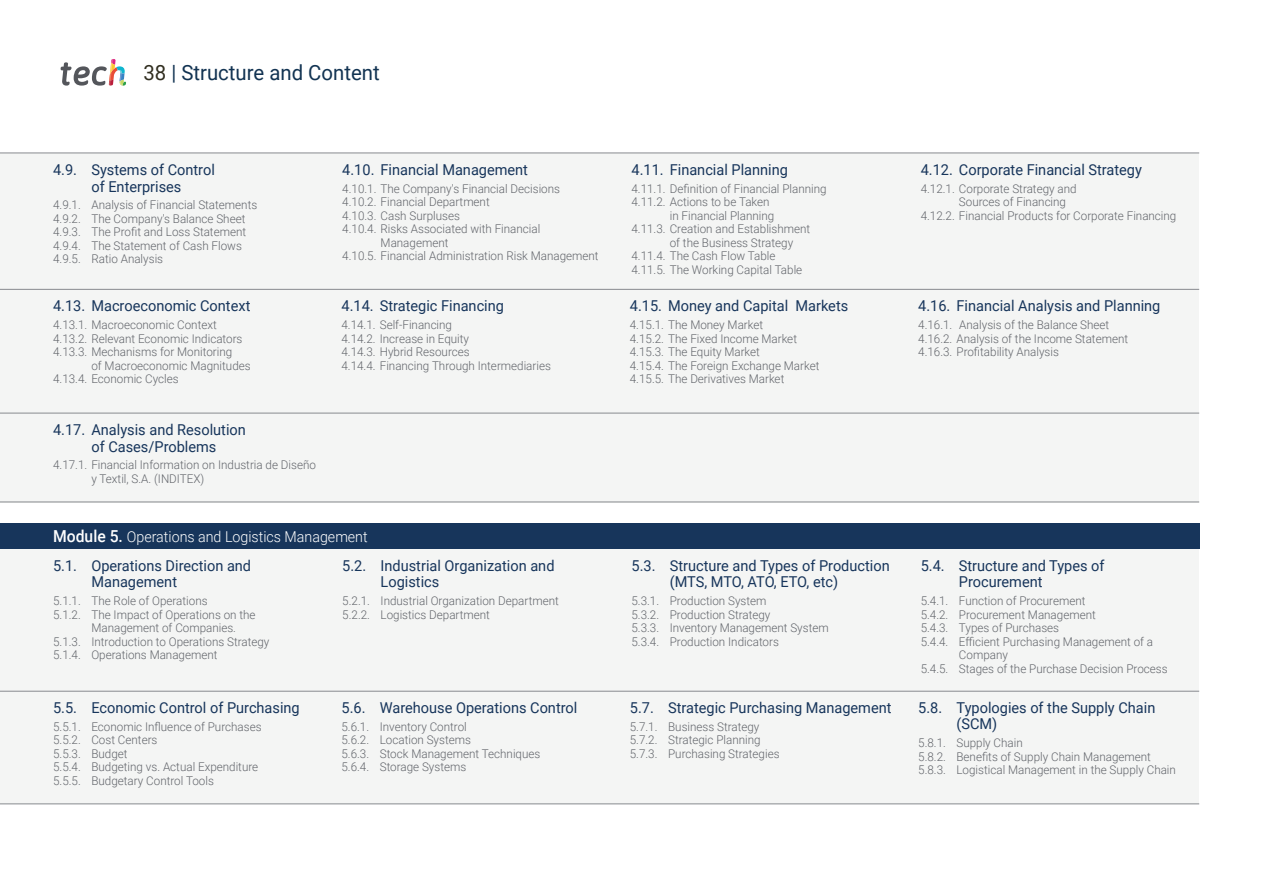
<style>
.page{position:relative;width:1263px;height:893px;background:#fff}
.page>*{position:absolute;margin:0;border:0;box-sizing:border-box;transform-origin:0 0}
.t1{font:21px "Roboto";color:#123352}
.t2{font:15px/16.5px "Roboto";color:#17355b}
.t3{font:300 15px "Roboto";color:#fff;scale:.95 1}
.t4{font:300 12px/13.5px "Roboto";color:#61646a}
.s1{color:#312e20}
.s2{font-weight:500;font-size:16.5px}
</style>
<div class="page">
<div style="left:0;top:153px;width:1199px;height:349px;background:#f4f5f4"></div>
<hr style="left:0;top:289px;width:1199px;height:1px;background:#878a8e">
<hr style="left:0;top:153px;width:1199px;height:1px;background:#878a8e">
<hr style="left:0;top:502px;width:1199px;height:1px;background:#878a8e">
<hr style="left:0;top:413px;width:1199px;height:1px;background:#878a8e">
<div style="left:0;top:549px;width:1199px;height:255px;background:#f4f5f4"></div>
<div style="left:0;top:523px;width:1199px;height:26px;background:#17355b"></div>
<hr style="left:0;top:691px;width:1199px;height:1px;background:#878a8e">
<hr style="left:0;top:804px;width:1199px;height:1px;background:#878a8e">
<svg style="left:61px;top:59px;width:65px;height:27px"></svg>
<h1 class="t1" style="left:144px;top:57px;width:238px"><span class="s1">38</span> | Structure and Content</h1>
<p class="t2" style="left:53px;top:161px;width:163px;text-align:center">4.9. Systems of Control of Enterprises</p>
<p class="t4" style="left:53px;top:198px;width:206px">4.9.1. Analysis of Financial Statements 4.9.2. The Company's Balance Sheet 4.9.3. The Profit and Loss Statement 4.9.4. The Statement of Cash Flows 4.9.5. Ratio Analysis</p>
<p class="t2" style="left:53px;top:297px;width:199px">4.13. Macroeconomic Context</p>
<p class="t4" style="left:53px;top:318px;width:165px">4.13.1. Macroeconomic Context</p>
<p class="t4" style="left:53px;top:331px;width:191px">4.13.2. Relevant Economic Indicators</p>
<p class="t4" style="left:53px;top:345px;width:181px">4.13.3. Mechanisms for Monitoring</p>
<p class="t4" style="left:91px;top:358px;width:161px">of Macroeconomic Magnitudes</p>
<p class="t4" style="left:53px;top:372px;width:127px">4.13.4. Economic Cycles</p>
<p class="t2" style="left:53px;top:421px;width:194px;text-align:center">4.17. Analysis and Resolution of Cases/Problems</p>
<p class="t4" style="left:91px;top:458px;width:226px;text-indent:-38px">4.17.1. Financial Information on Industria de Diseño y Textil, S.A. (INDITEX)</p>
<p class="t2" style="left:342px;top:161px;width:187px">4.10. Financial Management</p>
<p class="t4" style="left:342px;top:181px;width:219px">4.10.1. The Company's Financial Decisions</p>
<p class="t4" style="left:342px;top:195px;width:149px">4.10.2. Financial Department</p>
<p class="t4" style="left:342px;top:208px;width:119px">4.10.3. Cash Surpluses</p>
<p class="t4" style="left:342px;top:222px;width:200px">4.10.4. Risks Associated with Financial</p>
<p class="t4" style="left:381px;top:235px;width:69px">Management</p>
<p class="t4" style="left:342px;top:249px;width:258px">4.10.5. Financial Administration Risk Management</p>
<p class="t2" style="left:341px;top:297px;width:164px">4.14. Strategic Financing</p>
<p class="t4" style="left:341px;top:318px;width:211px">4.14.1. Self-Financing<br>4.14.2. Increase in Equity<br>4.14.3. Hybrid Resources<br>4.14.4. Financing Through Intermediaries</p>
<p class="t3" style="left:53px;top:526px;width:333px"><span class="s2">Module 5.</span> Operations and Logistics Management</p>
<p class="t2" style="left:91px;top:557px;width:161px;text-indent:-38px">5.1. Operations Direction and<br>Management</p>
<p class="t4" style="left:53px;top:594px;width:156px">5.1.1. The Role of Operations</p>
<p class="t4" style="left:53px;top:607px;width:204px">5.1.2. The Impact of Operations on the</p>
<p class="t4" style="left:91px;top:621px;width:146px">Management of Companies.</p>
<p class="t4" style="left:53px;top:634px;width:218px">5.1.3. Introduction to Operations Strategy</p>
<p class="t4" style="left:53px;top:648px;width:166px">5.1.4. Operations Management</p>
<p class="t2" style="left:53px;top:699px;width:248px">5.5. Economic Control of Purchasing</p>
<p class="t4" style="left:53px;top:719px;width:210px">5.5.1. Economic Influence of Purchases<br>5.5.2. Cost Centers<br>5.5.3. Budget<br>5.5.4. Budgeting vs. Actual Expenditure<br>5.5.5. Budgetary Control Tools</p>
<p class="t2" style="left:381px;top:557px;width:175px;text-indent:-38px">5.2. Industrial Organization and<br>Logistics</p>
<p class="t4" style="left:342px;top:594px;width:218px">5.2.1. Industrial Organization Department<br>5.2.2. Logistics Department</p>
<p class="t2" style="left:341px;top:699px;width:237px">5.6. Warehouse Operations Control</p>
<p class="t4" style="left:341px;top:719px;width:200px">5.6.1. Inventory Control<br>5.6.2. Location Systems<br>5.6.3. Stock Management Techniques<br>5.6.4. Storage Systems</p>
<p class="t2" style="left:631px;top:161px;width:158px">4.11. Financial Planning</p>
<p class="t4" style="left:631px;top:181px;width:197px">4.11.1. Definition of Financial Planning</p>
<p class="t4" style="left:631px;top:195px;width:140px">4.11.2. Actions to be Taken</p>
<p class="t4" style="left:670px;top:208px;width:106px">in Financial Planning</p>
<p class="t4" style="left:631px;top:222px;width:180px">4.11.3. Creation and Establishment</p>
<p class="t4" style="left:670px;top:235px;width:125px">of the Business Strategy</p>
<p class="t4" style="left:631px;top:249px;width:146px">4.11.4. The Cash Flow Table</p>
<p class="t4" style="left:631px;top:262px;width:172px">4.11.5. The Working Capital Table</p>
<p class="t2" style="left:630px;top:297px;width:220px">4.15. Money and Capital Markets</p>
<p class="t4" style="left:630px;top:318px;width:191px">4.15.1. The Money Market<br>4.15.2. The Fixed Income Market<br>4.15.3. The Equity Market<br>4.15.4. The Foreign Exchange Market<br>4.15.5. The Derivatives Market</p>
<p class="t2" style="left:921px;top:161px;width:223px">4.12. Corporate Financial Strategy</p>
<p class="t4" style="left:921px;top:181px;width:157px">4.12.1. Corporate Strategy and</p>
<p class="t4" style="left:959px;top:195px;width:109px">Sources of Financing</p>
<p class="t4" style="left:921px;top:208px;width:257px">4.12.2. Financial Products for Corporate Financing</p>
<p class="t2" style="left:918px;top:297px;width:244px">4.16. Financial Analysis and Planning</p>
<p class="t4" style="left:918px;top:318px;width:211px">4.16.1. Analysis of the Balance Sheet<br>4.16.2. Analysis of the Income Statement<br>4.16.3. Profitability Analysis</p>
<p class="t2" style="left:670px;top:557px;width:221px;text-indent:-38px">5.3. Structure and Types of Production (MTS, MTO, ATO, ETO, etc)</p>
<p class="t4" style="left:631px;top:594px;width:199px">5.3.1. Production System<br>5.3.2. Production Strategy<br>5.3.3. Inventory Management System<br>5.3.4. Production Indicators</p>
<p class="t2" style="left:630px;top:699px;width:263px">5.7. Strategic Purchasing Management</p>
<p class="t4" style="left:630px;top:719px;width:151px">5.7.1. Business Strategy<br>5.7.2. Strategic Planning<br>5.7.3. Purchasing Strategies</p>
<p class="t2" style="left:959px;top:557px;width:147px;text-indent:-38px">5.4. Structure and Types of<br>Procurement</p>
<p class="t4" style="left:921px;top:594px;width:166px">5.4.1. Function of Procurement</p>
<p class="t4" style="left:921px;top:607px;width:177px">5.4.2. Procurement Management</p>
<p class="t4" style="left:921px;top:621px;width:140px">5.4.3. Types of Purchases</p>
<p class="t4" style="left:921px;top:634px;width:234px">5.4.4. Efficient Purchasing Management of a</p>
<p class="t4" style="left:959px;top:648px;width:50px">Company</p>
<p class="t4" style="left:921px;top:661px;width:248px">5.4.5. Stages of the Purchase Decision Process</p>
<p class="t2" style="left:956px;top:699px;width:200px;text-indent:-38px">5.8. Typologies of the Supply Chain (SCM)</p>
<p class="t4" style="left:918px;top:736px;width:259px">5.8.1. Supply Chain<br>5.8.2. Benefits of Supply Chain Management<br>5.8.3. Logistical Management in the Supply Chain</p>
</div>
